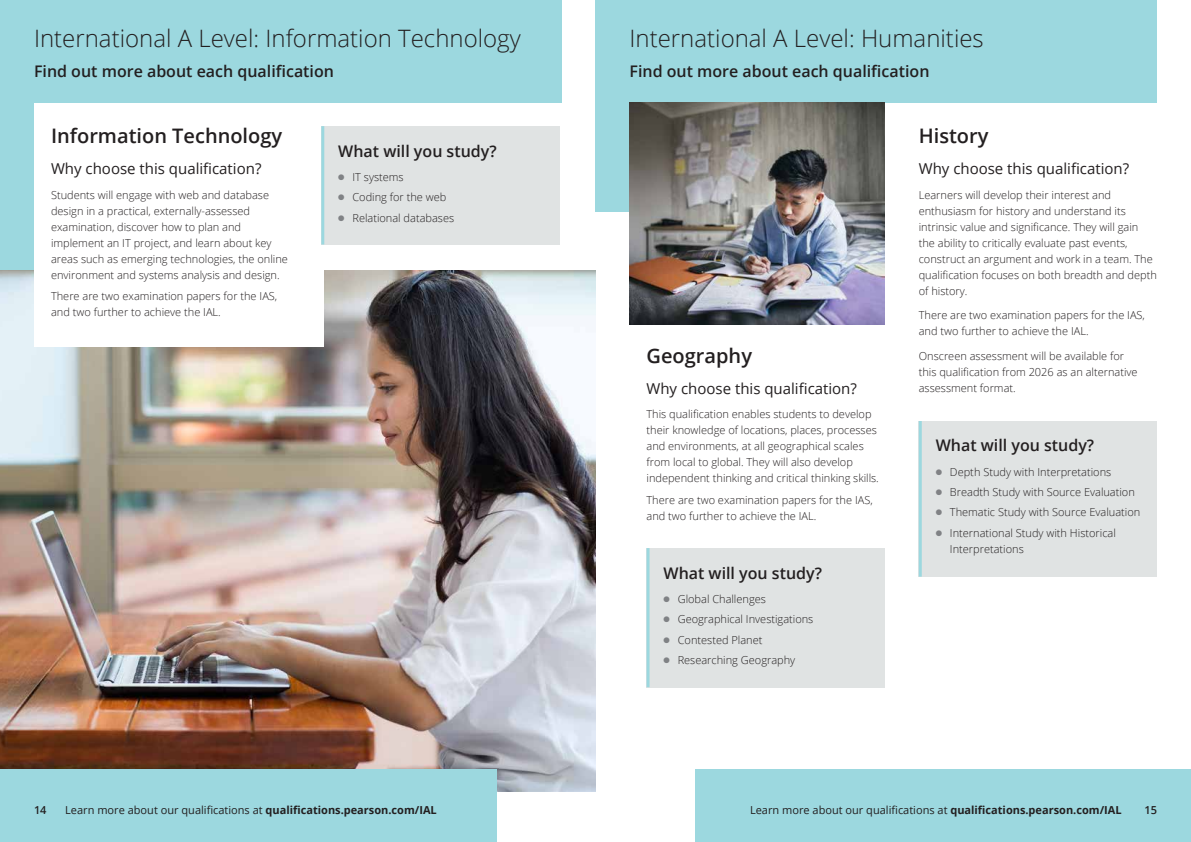
<style>
.page{position:relative;width:1191px;height:842px;background:#fff}
.page>*{position:absolute;margin:0;border:0;box-sizing:border-box;transform-origin:0 0}
.t1{font:300 24px "Open Sans";color:#231f20}
.t2{font:600 20px "Open Sans";color:#231f20}
.t3{font:600 16px "Open Sans";color:#231f20}
.t4{font:15px "Open Sans";color:#231f20}
.t5{font:300 11px/16px "Open Sans";color:#231f20}
.t6{font:11px "Open Sans";color:#231f20}
.t7{font:600 11px "Open Sans";color:#231f20}
.s1{color:#808285}
.s2{font-weight:700}
</style>
<div class="page">
<div style="left:0;top:0;width:561px;height:270px;background:#9cd8df"></div>
<div style="left:595px;top:0;width:562px;height:211px;background:#9cd8df"></div>
<div style="left:34px;top:103px;width:530px;height:628px;background:#fff"></div>
<div style="left:629px;top:103px;width:530px;height:628px;background:#fff"></div>
<div style="left:1091px;top:770px;width:100px;height:72px;background:#9cd8df"></div>
<div style="left:646px;top:548px;width:238px;height:139px;background:#e0e3e3"></div>
<hr style="left:646px;top:548px;width:3px;height:139px;background:#9cd8df">
<div style="left:918px;top:421px;width:239px;height:156px;background:#e0e3e3"></div>
<hr style="left:918px;top:421px;width:3px;height:156px;background:#9cd8df">
<div style="left:694px;top:770px;width:437px;height:72px;background:#9cd8df"></div>
<img style="left:0;top:270px;width:595px;height:522px">
<div style="left:34px;top:103px;width:289px;height:244px;background:#fff"></div>
<div style="left:321px;top:126px;width:238px;height:118px;background:#e0e3e3"></div>
<hr style="left:321px;top:126px;width:3px;height:118px;background:#9cd8df">
<div style="left:0;top:770px;width:496px;height:72px;background:#9cd8df"></div>
<img style="left:629px;top:102px;width:255px;height:223px">
<h1 class="t1" style="left:34px;top:22px;width:488px">International A Level: Information Technology</h1>
<h3 class="t3" style="left:34px;top:60px;width:301px">Find out more about each qualification</h3>
<h2 class="t2" style="left:51px;top:122px;width:233px">Information Technology</h2>
<h3 class="t4" style="left:51px;top:158px;width:212px">Why choose this qualification?</h3>
<p class="t5" style="left:51px;top:186px;width:238px">Students will engage with web and database design in a practical, externally-assessed examination, discover how to plan and implement an IT project, and learn about key areas such as emerging technologies, the online environment and systems analysis and design.</p>
<p class="t5" style="left:51px;top:288px;width:228px">There are two examination papers for the IAS, and two further to achieve the IAL.</p>
<h3 class="t3" style="left:338px;top:140px;width:160px">What will you study?</h3>
<p class="t5" style="left:338px;top:169px;width:67px"><span class="s1">●</span> IT systems</p>
<p class="t5" style="left:338px;top:189px;width:110px"><span class="s1">●</span> Coding for the web</p>
<p class="t5" style="left:338px;top:209px;width:117px"><span class="s1">●</span> Relational databases</p>
<p class="t7" style="left:34px;top:802px;width:14px">14</p>
<p class="t6" style="left:65px;top:802px;width:373px">Learn more about our qualifications at <span class="s2">qualifications.pearson.com/IAL</span></p>
<h1 class="t1" style="left:629px;top:22px;width:356px">International A Level: Humanities</h1>
<h3 class="t3" style="left:629px;top:60px;width:301px">Find out more about each qualification</h3>
<h2 class="t2" style="left:646px;top:342px;width:107px">Geography</h2>
<h3 class="t4" style="left:646px;top:378px;width:212px">Why choose this qualification?</h3>
<p class="t5" style="left:646px;top:406px;width:234px">This qualification enables students to develop their knowledge of locations, places, processes and environments, at all geographical scales from local to global. They will also develop independent thinking and critical thinking skills.</p>
<p class="t5" style="left:646px;top:492px;width:228px">There are two examination papers for the IAS, and two further to achieve the IAL.</p>
<h3 class="t3" style="left:663px;top:562px;width:160px">What will you study?</h3>
<p class="t5" style="left:663px;top:591px;width:104px"><span class="s1">●</span> Global Challenges</p>
<p class="t5" style="left:663px;top:611px;width:151px"><span class="s1">●</span> Geographical Investigations</p>
<p class="t5" style="left:663px;top:631px;width:100px"><span class="s1">●</span> Contested Planet</p>
<p class="t5" style="left:663px;top:651px;width:133px"><span class="s1">●</span> Researching Geography</p>
<h2 class="t2" style="left:918px;top:122px;width:71px">History</h2>
<h3 class="t4" style="left:918px;top:158px;width:212px">Why choose this qualification?</h3>
<p class="t5" style="left:918px;top:186px;width:240px">Learners will develop their interest and enthusiasm for history and understand its intrinsic value and significance. They will gain the ability to critically evaluate past events, construct an argument and work in a team. The qualification focuses on both breadth and depth of history.</p>
<p class="t5" style="left:918px;top:307px;width:228px">There are two examination papers for the IAS, and two further to achieve the IAL.</p>
<p class="t5" style="left:918px;top:347px;width:220px">Onscreen assessment will be available for this qualification from 2026 as an alternative assessment format.</p>
<h3 class="t3" style="left:935px;top:435px;width:160px">What will you study?</h3>
<p class="t5" style="left:935px;top:464px;width:177px"><span class="s1">●</span> Depth Study with Interpretations</p>
<p class="t5" style="left:935px;top:484px;width:201px"><span class="s1">●</span> Breadth Study with Source Evaluation</p>
<p class="t5" style="left:935px;top:504px;width:206px"><span class="s1">●</span> Thematic Study with Source Evaluation</p>
<p class="t5" style="left:950px;top:524px;width:167px;text-indent:-14px"><span class="s1">●</span> International Study with Historical<br>Interpretations</p>
<p class="t6" style="left:750px;top:802px;width:373px">Learn more about our qualifications at <span class="s2">qualifications.pearson.com/IAL</span></p>
<p class="t7" style="left:1144px;top:802px;width:14px">15</p>
</div>
